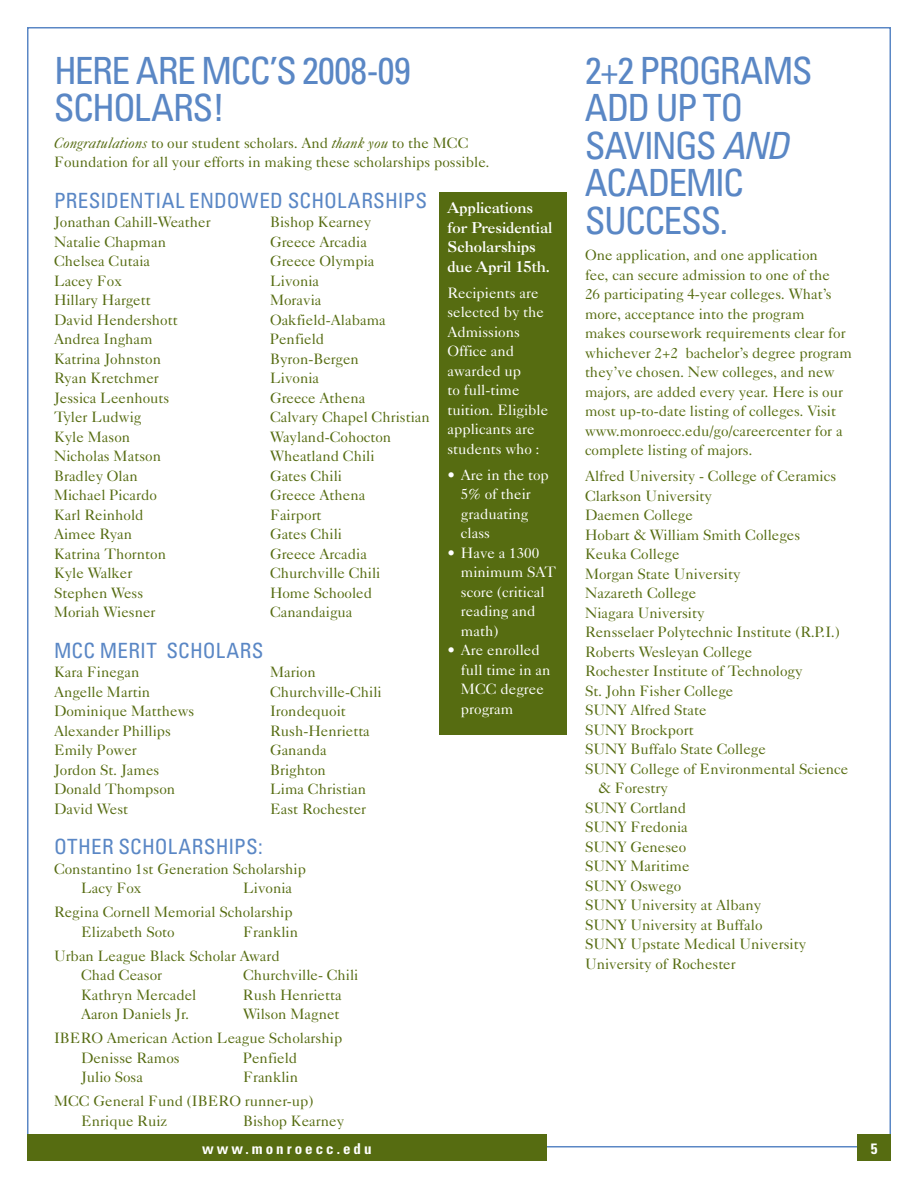
<style>
.page{position:relative;width:918px;height:1188px;background:#fff}
.page>*{position:absolute;margin:0;border:0;box-sizing:border-box;transform-origin:0 0}
.t1{font:condensed 37.5px/37.5px "Univers";letter-spacing:-.035em;color:#5a87c5}
.t2{font:condensed 37.5px/37.5px "Univers";letter-spacing:-.015em;color:#5a87c5}
.t3{font:condensed 21px "Univers";letter-spacing:.015em;color:#5a87c5}
.t4{font:15px/19.5px "Caslon Five Forty";color:#566c11}
.t5{font:15px/19.5px "Caslon Five Forty";color:#fff}
.t6{font:700 15px/19.5px "Caslon BT";color:#fff}
.t7{font:700 condensed 15px "Univers";letter-spacing:.2em;color:#fff}
.s1{font-style:italic}
</style>
<div class="page">
<div style="left:857px;top:1134px;width:34px;height:27px;background:#566c11"></div>
<div style="left:27px;top:1134px;width:520px;height:27px;background:#566c11"></div>
<div style="left:440px;top:192px;width:127px;height:543px;background:#566c11"></div>
<h1 class="t2" style="left:54px;top:51px;width:358px">HERE ARE MCC’S 2008-09<br>SCHOLARS!</h1>
<p class="t4" style="left:54px;top:132px;width:437px"><span class="s1">Congratulations</span> to our student scholars. And <span class="s1">thank you</span> to the MCC<br>Foundation for all your efforts in making these scholarships possible.</p>
<h2 class="t3" style="left:54px;top:187px;width:375px">PRESIDENTIAL ENDOWED SCHOLARSHIPS</h2>
<p class="t4" style="left:54px;top:212px;width:158px">Jonathan Cahill-Weather</p>
<p class="t4" style="left:270px;top:212px;width:103px">Bishop Kearney</p>
<p class="t4" style="left:54px;top:231px;width:114px">Natalie Chapman</p>
<p class="t4" style="left:270px;top:231px;width:99px">Greece Arcadia</p>
<p class="t4" style="left:54px;top:251px;width:98px">Chelsea Cutaia</p>
<p class="t4" style="left:270px;top:251px;width:106px">Greece Olympia</p>
<p class="t4" style="left:54px;top:270px;width:69px">Lacey Fox</p>
<p class="t4" style="left:270px;top:270px;width:51px">Livonia</p>
<p class="t4" style="left:54px;top:290px;width:98px">Hillary Hargett</p>
<p class="t4" style="left:270px;top:290px;width:53px">Moravia</p>
<p class="t4" style="left:54px;top:309px;width:125px">David Hendershott</p>
<p class="t4" style="left:270px;top:309px;width:117px">Oakfield-Alabama</p>
<p class="t4" style="left:54px;top:329px;width:100px">Andrea Ingham</p>
<p class="t4" style="left:270px;top:329px;width:56px">Penfield</p>
<p class="t4" style="left:54px;top:348px;width:109px">Katrina Johnston</p>
<p class="t4" style="left:270px;top:348px;width:90px">Byron-Bergen</p>
<p class="t4" style="left:54px;top:368px;width:106px">Ryan Kretchmer</p>
<p class="t4" style="left:270px;top:368px;width:51px">Livonia</p>
<p class="t4" style="left:54px;top:387px;width:117px">Jessica Leenhouts</p>
<p class="t4" style="left:270px;top:387px;width:97px">Greece Athena</p>
<p class="t4" style="left:54px;top:407px;width:89px">Tyler Ludwig</p>
<p class="t4" style="left:270px;top:407px;width:161px">Calvary Chapel Christian</p>
<p class="t4" style="left:54px;top:426px;width:78px">Kyle Mason</p>
<p class="t4" style="left:270px;top:426px;width:123px">Wayland-Cohocton</p>
<p class="t4" style="left:54px;top:446px;width:109px">Nicholas Matson</p>
<p class="t4" style="left:270px;top:446px;width:106px">Wheatland Chili</p>
<p class="t4" style="left:54px;top:465px;width:85px">Bradley Olan</p>
<p class="t4" style="left:270px;top:465px;width:74px">Gates Chili</p>
<p class="t4" style="left:54px;top:485px;width:104px">Michael Picardo</p>
<p class="t4" style="left:270px;top:485px;width:97px">Greece Athena</p>
<p class="t4" style="left:54px;top:504px;width:91px">Karl Reinhold</p>
<p class="t4" style="left:270px;top:504px;width:53px">Fairport</p>
<p class="t4" style="left:54px;top:524px;width:80px">Aimee Ryan</p>
<p class="t4" style="left:270px;top:524px;width:74px">Gates Chili</p>
<p class="t4" style="left:54px;top:543px;width:114px">Katrina Thornton</p>
<p class="t4" style="left:270px;top:543px;width:99px">Greece Arcadia</p>
<p class="t4" style="left:54px;top:563px;width:80px">Kyle Walker</p>
<p class="t4" style="left:270px;top:563px;width:112px">Churchville Chili</p>
<p class="t4" style="left:54px;top:582px;width:91px">Stephen Wess</p>
<p class="t4" style="left:270px;top:582px;width:104px">Home Schooled</p>
<p class="t4" style="left:54px;top:602px;width:103px">Moriah Wiesner</p>
<p class="t4" style="left:270px;top:602px;width:84px">Canandaigua</p>
<h2 class="t3" style="left:54px;top:637px;width:211px">MCC MERIT SCHOLARS</h2>
<p class="t4" style="left:54px;top:662px;width:87px">Kara Finegan</p>
<p class="t4" style="left:270px;top:662px;width:47px">Marion</p>
<p class="t4" style="left:54px;top:681px;width:98px">Angelle Martin</p>
<p class="t4" style="left:270px;top:681px;width:113px">Churchville-Chili</p>
<p class="t4" style="left:54px;top:701px;width:142px">Dominique Matthews</p>
<p class="t4" style="left:270px;top:701px;width:77px">Irondequoit</p>
<p class="t4" style="left:54px;top:720px;width:119px">Alexander Phillips</p>
<p class="t4" style="left:270px;top:720px;width:101px">Rush-Henrietta</p>
<p class="t4" style="left:54px;top:740px;width:84px">Emily Power</p>
<p class="t4" style="left:270px;top:740px;width:58px">Gananda</p>
<p class="t4" style="left:54px;top:759px;width:107px">Jordon St. James</p>
<p class="t4" style="left:270px;top:759px;width:57px">Brighton</p>
<p class="t4" style="left:54px;top:779px;width:123px">Donald Thompson</p>
<p class="t4" style="left:270px;top:779px;width:98px">Lima Christian</p>
<p class="t4" style="left:54px;top:798px;width:76px">David West</p>
<p class="t4" style="left:270px;top:798px;width:98px">East Rochester</p>
<h2 class="t3" style="left:54px;top:833px;width:210px">OTHER SCHOLARSHIPS:</h2>
<p class="t4" style="left:81px;top:858px;width:227px;text-indent:-27px">Constantino 1st Generation Scholarship<br>Lacy Fox</p>
<p class="t6" style="left:447px;top:198px;width:107px">Applications for Presidential<br>Scholarships due April 15th.</p>
<p class="t5" style="left:447px;top:283px;width:102px">Recipients are selected by the<br>Admissions<br>Office and awarded up<br>to full-time tuition. Eligible applicants are students who :</p>
<p class="t5" style="left:461px;top:465px;width:89px;text-indent:-14px">• Are in the top<br>5% of their graduating class</p>
<p class="t5" style="left:461px;top:543px;width:97px;text-indent:-14px">• Have a 1300 minimum SAT score (critical reading and math)</p>
<p class="t5" style="left:461px;top:640px;width:91px;text-indent:-14px">• Are enrolled full time in an<br>MCC degree program</p>
<p class="t4" style="left:54px;top:876px;width:240px;line-height:24px;text-align:right">Livonia<br>Regina Cornell Memorial Scholarship</p>
<p class="t4" style="left:81px;top:921px;width:95px">Elizabeth Soto</p>
<p class="t4" style="left:54px;top:919px;width:246px;line-height:24px;text-indent:189px">Franklin<br>Urban League Black Scholar Award</p>
<p class="t4" style="left:81px;top:965px;width:83px">Chad Ceasor</p>
<p class="t4" style="left:243px;top:965px;width:117px">Churchville- Chili</p>
<p class="t4" style="left:81px;top:984px;width:117px">Kathryn Mercadel</p>
<p class="t4" style="left:243px;top:984px;width:100px">Rush Henrietta</p>
<p class="t4" style="left:81px;top:1004px;width:110px">Aaron Daniels Jr.</p>
<p class="t4" style="left:54px;top:1002px;width:290px;line-height:24px;text-align:right">Wilson Magnet<br>IBERO American Action League Scholarship</p>
<p class="t4" style="left:81px;top:1047px;width:100px">Denisse Ramos</p>
<p class="t4" style="left:243px;top:1047px;width:56px">Penfield</p>
<p class="t4" style="left:81px;top:1067px;width:64px">Julio Sosa</p>
<p class="t4" style="left:54px;top:1065px;width:261px;line-height:24px;text-indent:189px">Franklin<br>MCC General Fund (IBERO runner-up)</p>
<p class="t4" style="left:81px;top:1110px;width:88px">Enrique Ruiz</p>
<p class="t4" style="left:243px;top:1110px;width:103px">Bishop Kearney</p>
<h1 class="t1" style="left:585px;top:51px;width:229px">2+2 PROGRAMS<br>ADD UP TO<br>SAVINGS <span class="s1">and<br></span>ACADEMIC<br>SUCCESS.</h1>
<p class="t4" style="left:585px;top:245px;width:268px">One application, and one application<br>fee, can secure admission to one of the<br>26 participating 4-year colleges. What’s more, acceptance into the program<br>makes coursework requirements clear for whichever 2+2 bachelor’s degree program they’ve chosen. New colleges, and new majors, are added every year. Here is our most up-to-date listing of colleges. Visit www.monroecc.edu/go/careercenter for a complete listing of majors.</p>
<p class="t4" style="left:585px;top:466px;width:253px">Alfred University - College of Ceramics</p>
<p class="t4" style="left:585px;top:486px;width:129px">Clarkson University</p>
<p class="t4" style="left:585px;top:505px;width:109px">Daemen College</p>
<p class="t4" style="left:585px;top:525px;width:217px">Hobart &amp; William Smith Colleges</p>
<p class="t4" style="left:585px;top:544px;width:96px">Keuka College</p>
<p class="t4" style="left:585px;top:564px;width:157px">Morgan State University</p>
<p class="t4" style="left:585px;top:583px;width:113px">Nazareth College</p>
<p class="t4" style="left:585px;top:603px;width:121px">Niagara University</p>
<p class="t4" style="left:585px;top:622px;width:256px">Rensselaer Polytechnic Institute (R.P.I.)</p>
<p class="t4" style="left:585px;top:642px;width:169px">Roberts Wesleyan College</p>
<p class="t4" style="left:585px;top:661px;width:219px">Rochester Institute of Technology</p>
<p class="t4" style="left:585px;top:681px;width:150px">St. John Fisher College</p>
<p class="t4" style="left:585px;top:700px;width:123px">SUNY Alfred State</p>
<p class="t4" style="left:585px;top:720px;width:110px">SUNY Brockport</p>
<p class="t4" style="left:585px;top:739px;width:182px">SUNY Buffalo State College</p>
<p class="t4" style="left:585px;top:759px;width:265px">SUNY College of Environmental Science</p>
<p class="t4" style="left:598px;top:778px;width:71px">&amp; Forestry</p>
<p class="t4" style="left:585px;top:798px;width:103px">SUNY Cortland</p>
<p class="t4" style="left:585px;top:817px;width:104px">SUNY Fredonia</p>
<p class="t4" style="left:585px;top:837px;width:103px">SUNY Geneseo</p>
<p class="t4" style="left:585px;top:856px;width:106px">SUNY Maritime</p>
<p class="t4" style="left:585px;top:876px;width:98px">SUNY Oswego</p>
<p class="t4" style="left:585px;top:895px;width:178px">SUNY University at Albany</p>
<p class="t4" style="left:585px;top:915px;width:179px">SUNY University at Buffalo</p>
<p class="t4" style="left:585px;top:934px;width:223px">SUNY Upstate Medical University</p>
<p class="t4" style="left:585px;top:954px;width:152px">University of Rochester</p>
<p class="t7" style="left:202px;top:1140px;width:171px">www.monroecc.edu</p>
<p class="t7" style="left:871px;top:1140px;width:8px">5</p>
</div>
